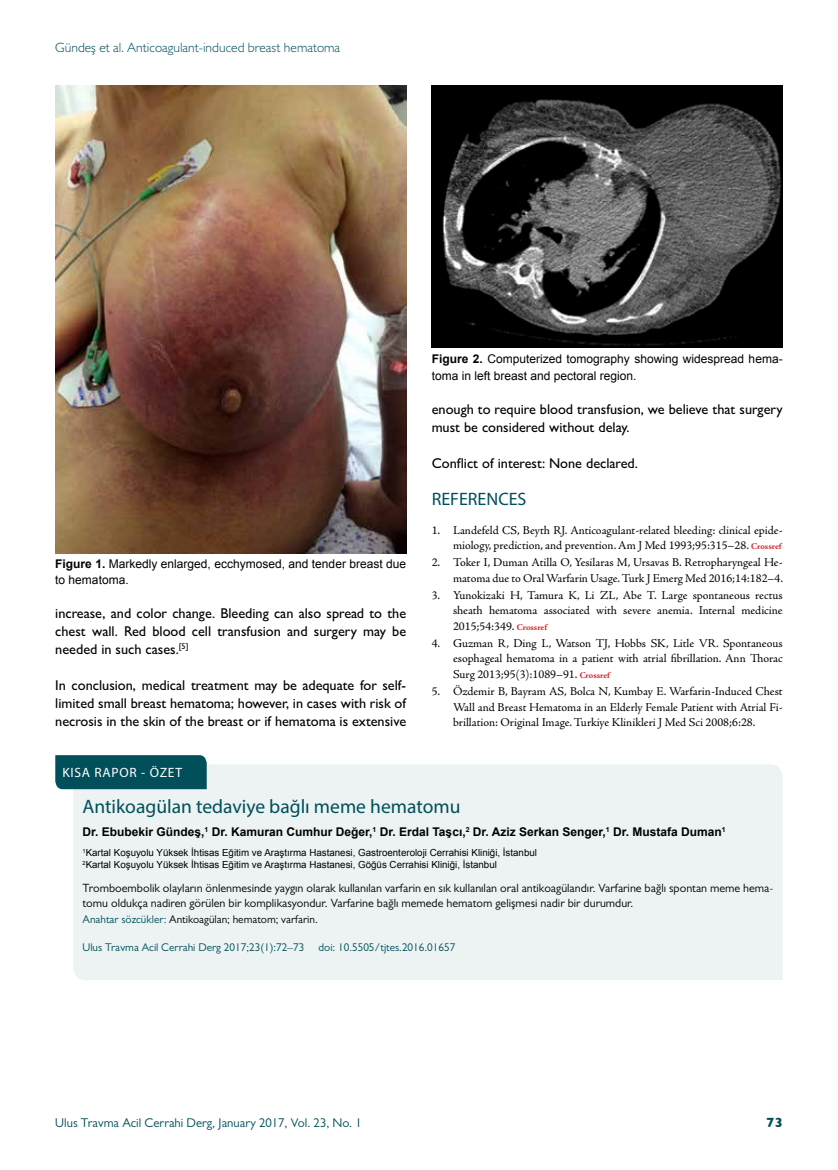
<style>
.page{position:relative;width:838px;height:1170px;background:#fff}
.page>*{position:absolute;margin:0;border:0;box-sizing:border-box;transform-origin:0 0}
.t1{font:19.5px "Myriad Pro";color:#004f5a}
.t2{font:18px "Myriad Pro";color:#004f5a}
.t3{font:500 14.25px/18px "Gill Sans MT Pro";color:#000;text-align:justify}
.t4{font:300 13.5px "Gill Sans MT Pro";color:#004f5a}
.t5{font:13.5px "Myriad Pro";letter-spacing:.055em;color:#fff}
.t6{font:800 13.5px "Gill Sans MT Pro";color:#004f5a}
.t7{font:12.75px "Gill Sans MT Pro";color:#004f5a}
.t8{font:12px/15.6px "Adobe Jenson Pro";color:#000;text-align:justify}
.t9{font:12px/15px "Gill Sans MT Pro";color:#000}
.t10{font:12px/16.5px "Arial";color:#000}
.t11{font:700 12px "Arial";color:#000}
.t12{font:11.25px "Gill Sans MT Pro";color:#004f5a}
.t13{font:11.25px "Gill Sans MT Pro";color:#000}
.t14{font:9.75px/11.7px "Arial";color:#000}
.s1{font-weight:700}
.s2{font-weight:700;font-size:9px;color:#d2232a}
.s3{color:#004f5a}
</style>
<div class="page">
<img style="left:55px;top:85px;width:351px;height:468px">
<img style="left:432px;top:85px;width:350px;height:262px">
<div style="left:73px;top:764px;width:709px;height:216px;background:#edf3f3"></div>
<div style="left:55px;top:755px;width:152px;height:34px;background:#004f5a"></div>
<p class="t4" style="left:55px;top:39px;width:286px">Gündeş et al. Anticoagulant-induced breast hematoma</p>
<p class="t10" style="left:55px;top:555px;width:352px"><span class="s1">Figure 1.</span> Markedly enlarged, ecchymosed, and tender breast due to hematoma.</p>
<p class="t3" style="left:55px;top:604px;width:352px">increase, and color change. Bleeding can also spread to the chest wall. Red blood cell transfusion and surgery may be needed in such cases.<sup>[5]</sup></p>
<p class="t3" style="left:55px;top:676px;width:352px">In conclusion, medical treatment may be adequate for self&shy;limited small breast hematoma; however, in cases with risk of necrosis in the skin of the breast or if hematoma is extensive</p>
<p class="t10" style="left:432px;top:351px;width:352px"><span class="s1">Figure 2.</span> Computerized tomography showing widespread hema&shy;toma in left breast and pectoral region.</p>
<p class="t3" style="left:432px;top:400px;width:352px">enough to require blood transfusion, we believe that surgery must be considered without delay.</p>
<p class="t3" style="left:432px;top:454px;width:208px">Conflict of interest: None declared.</p>
<h2 class="t2" style="left:432px;top:488px;width:96px">REFERENCES</h2>
<p class="t8" style="left:432px;top:522px;width:352px;text-align:right">1. Landefeld CS, Beyth RJ. Anticoagulant-related bleeding: clinical epide&shy;miology, prediction, and prevention. Am J Med 1993;95:315–28. <span class="s2">Crossref</span></p>
<p class="t8" style="left:432px;top:555px;width:353px;text-align:right">2. Toker I, Duman Atilla O, Yesilaras M, Ursavas B. Retropharyngeal He&shy;matoma due to Oral Warfarin Usage. Turk J Emerg Med 2016;14:182–4.</p>
<p class="t8" style="left:453px;top:587px;width:331px;text-indent:-21px">3. Yunokizaki H, Tamura K, Li ZL, Abe T. Large spontaneous rectus sheath hematoma associated with severe anemia. Internal medicine 2015;54:349. <span class="s2">Crossref</span></p>
<p class="t8" style="left:453px;top:635px;width:331px;text-indent:-21px">4. Guzman R, Ding L, Watson TJ, Hobbs SK, Litle VR. Spontaneous esophageal hematoma in a patient with atrial fibrillation. Ann Thorac Surg 2013;95(3):1089–91. <span class="s2">Crossref</span></p>
<p class="t8" style="left:453px;top:683px;width:331px;text-indent:-21px">5. Özdemir B, Bayram AS, Bolca N, Kumbay E. Warfarin-Induced Chest Wall and Breast Hematoma in an Elderly Female Patient with Atrial Fi&shy;brillation: Original Image. Turkiye Klinikleri J Med Sci 2008;6:28.</p>
<p class="t5" style="left:62px;top:764px;width:121px">KISA RAPOR - ÖZET</p>
<h1 class="t1" style="left:82px;top:794px;width:379px">Antikoagülan tedaviye bağlı meme hematomu</h1>
<p class="t11" style="left:82px;top:823px;width:644px">Dr. Ebubekir Gündeş,<sup>1</sup> Dr. Kamuran Cumhur Değer,<sup>1</sup> Dr. Erdal Taşcı,<sup>2</sup> Dr. Aziz Serkan Senger,<sup>1</sup> Dr. Mustafa Duman<sup>1</sup></p>
<p class="t14" style="left:82px;top:847px;width:456px"><sup>1</sup>Kartal Koşuyolu Yüksek İhtisas Eğitim ve Araştırma Hastanesi, Gastroenteroloji Cerrahisi Kliniği, İstanbul<br><sup>2</sup>Kartal Koşuyolu Yüksek İhtisas Eğitim ve Araştırma Hastanesi, Göğüs Cerrahisi Kliniği, İstanbul</p>
<p class="t9" style="left:82px;top:879px;width:692px">Tromboembolik olayların önlenmesinde yaygın olarak kullanılan varfarin en sık kullanılan oral antikoagülandır. Varfarine bağlı spontan meme hema&shy;tomu oldukça nadiren görülen bir komplikasyondur. Varfarine bağlı memede hematom gelişmesi nadir bir durumdur.</p>
<p class="t13" style="left:82px;top:912px;width:237px"><span class="s3">Anahtar sözcükler:</span> Antikoagülan; hematom; varfarin.</p>
<p class="t12" style="left:82px;top:940px;width:223px">Ulus Travma Acil Cerrahi Derg 2017;23(1):72–73</p>
<p class="t12" style="left:318px;top:940px;width:138px">doi: 10.5505/tjtes.2016.01657</p>
<p class="t7" style="left:55px;top:1115px;width:308px">Ulus Travma Acil Cerrahi Derg, January 2017, Vol. 23, No. 1</p>
<p class="t6" style="left:766px;top:1114px;width:18px">73</p>
</div>
